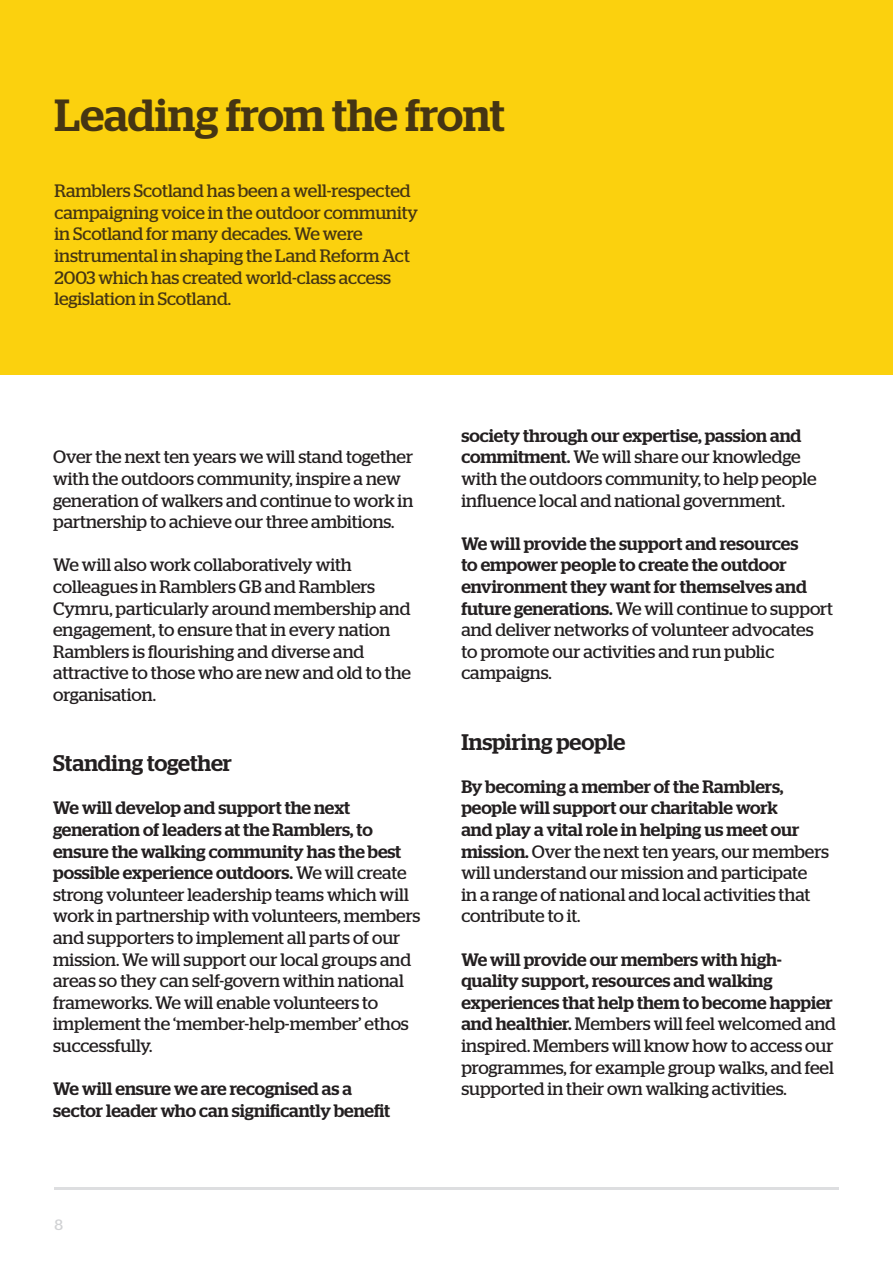
<style>
.page{position:relative;width:893px;height:1263px;background:#fff}
.page>*{position:absolute;margin:0;border:0;box-sizing:border-box;transform-origin:0 0}
.t1{font:500 45px "Stag";color:#453513}
.t2{font:500 22.5px "Stag";color:#231f20}
.body{font:18px/21.6px "Stag";letter-spacing:-.005em;color:#231f20}
.body-2{font:500 18px/21.6px "Stag";letter-spacing:-.005em;color:#231f20}
.body-3{font:18px/21.6px "Stag";color:#453513}
.t3{font:15px "Stag";color:#d1d2d4}
.s1{font-weight:500}
.s2{font-weight:400}
</style>
<div class="page">
<hr style="left:54px;top:1187px;width:785px;height:2px;background:#dddee0">
<div style="left:0;top:0;width:893px;height:374px;background:#fbd10e"></div>
<p class="t1" style="left:54px;top:89px;width:452px">Leading from the front</p>
<p class="body-3" style="left:54px;top:180px;width:365px">Ramblers Scotland has been a well-respected campaigning voice in the outdoor community in Scotland for many decades. We were instrumental in shaping the Land Reform Act 2003 which has created world-class access legislation in Scotland.</p>
<p class="body" style="left:53px;top:446px;width:362px">Over the next ten years we will stand together with the outdoors community, inspire a new generation of walkers and continue to work in partnership to achieve our three ambitions.</p>
<p class="body" style="left:53px;top:554px;width:359px">We will also work collaboratively with colleagues in Ramblers GB and Ramblers Cymru, particularly around membership and engagement, to ensure that in every nation Ramblers is flourishing and diverse and attractive to those who are new and old to the organisation.</p>
<p class="t2" style="left:53px;top:750px;width:180px">Standing together</p>
<p class="body" style="left:53px;top:797px;width:369px"><span class="s1">We will develop and support the next generation of leaders at the Ramblers, to ensure the walking community has the best possible experience outdoors.</span> We will create strong volunteer leadership teams which will work in partnership with volunteers, members and supporters to implement all parts of our mission. We will support our local groups and areas so they can self-govern within national frameworks. We will enable volunteers to implement the ‘member-help-member’ ethos successfully.</p>
<p class="body-2" style="left:53px;top:1078px;width:339px">We will ensure we are recognised as a sector leader who can significantly benefit</p>
<p class="t3" style="left:54px;top:1216px;width:10px">8</p>
<p class="body" style="left:461px;top:424px;width:357px"><span class="s1">society through our expertise, passion and commitment.</span> We will share our knowledge with the outdoors community, to help people influence local and national government.</p>
<p class="body-2" style="left:461px;top:532px;width:373px">We will provide the support and resources<br>to empower people to create the outdoor environment they want for themselves and future generations. <span class="s2">We will continue to support and deliver networks of volunteer advocates to promote our activities and run public campaigns.</span></p>
<p class="t2" style="left:461px;top:728px;width:166px">Inspiring people</p>
<p class="body" style="left:461px;top:775px;width:369px"><span class="s1">By becoming a member of the Ramblers, people will support our charitable work<br>and play a vital role in helping us meet our mission.</span> Over the next ten years, our members will understand our mission and participate<br>in a range of national and local activities that contribute to it.</p>
<p class="body" style="left:461px;top:948px;width:376px"><span class="s1">We will provide our members with high&shy;quality support, resources and walking experiences that help them to become happier and healthier.</span> Members will feel welcomed and inspired. Members will know how to access our programmes, for example group walks, and feel supported in their own walking activities.</p>
</div>
